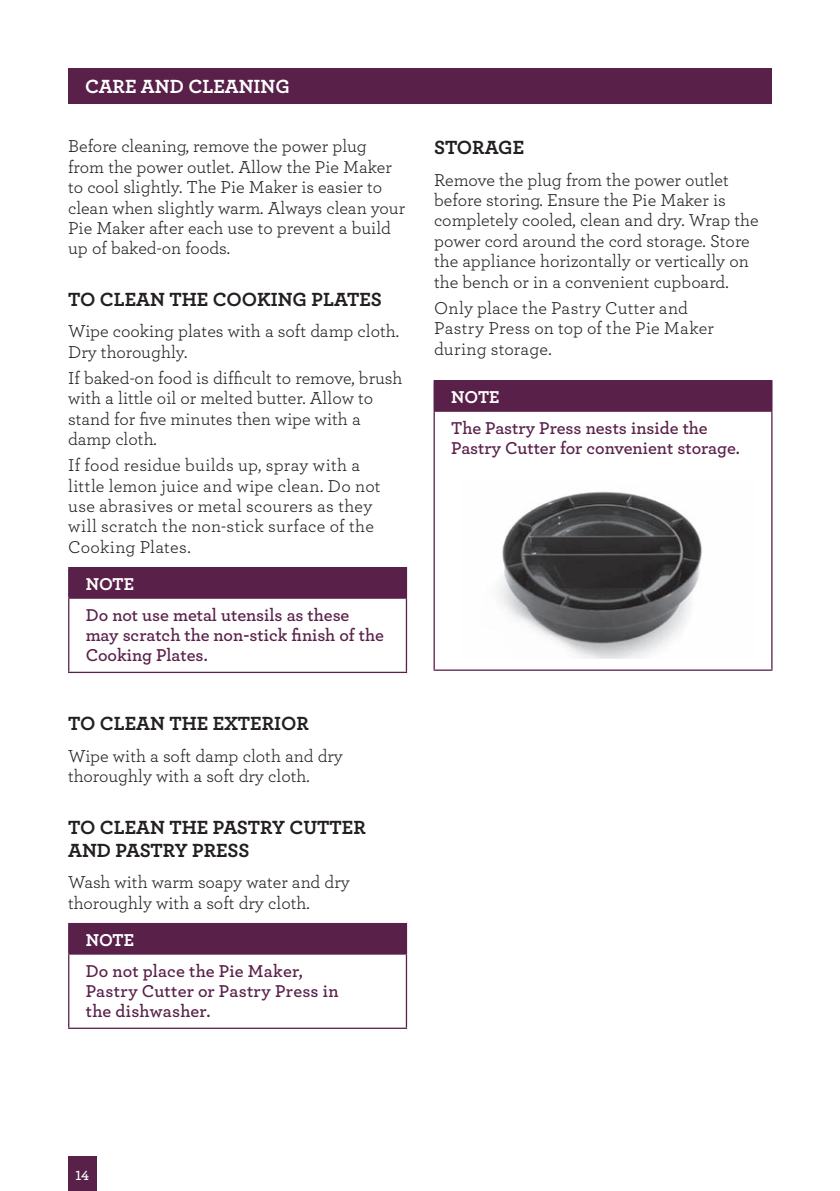
<style>
.page{position:relative;width:840px;height:1191px;background:#fff}
.page>*{position:absolute;margin:0;border:0;box-sizing:border-box;transform-origin:0 0}
.t1{font:20px/23px "Archer Bold LF";color:#231f20}
.t2{font:20px "Archer Bold LF";color:#fff}
.t3{font:18px/20.4px "Archer Book LF";color:#231f20}
.t4{font:18px/20px "Archer Semibold LF";color:#592049}
.t5{font:18px "Archer Bold LF";color:#fff}
.t6{font:14px "Archer Semibold LF";color:#fff}
</style>
<div class="page">
<div style="left:68px;top:1157px;width:28px;height:34px;background:#592049"></div>
<div style="left:68px;top:68px;width:703px;height:36px;background:#592049"></div>
<div style="left:69px;top:568px;width:337px;height:30px;background:#592049"></div>
<svg style="left:68px;top:568px;width:1px;height:29px"></svg>
<hr style="left:405px;top:568px;width:2px;height:29px;background:#592049">
<hr style="left:68px;top:567px;width:339px;height:1px;background:#592049">
<hr style="left:68px;top:599px;width:1px;height:72px;background:#592049">
<hr style="left:405px;top:599px;width:2px;height:72px;background:#592049">
<hr style="left:68px;top:671px;width:339px;height:2px;background:#592049">
<hr style="left:68px;top:597px;width:339px;height:2px;background:#592049">
<div style="left:69px;top:923px;width:337px;height:31px;background:#592049"></div>
<svg style="left:68px;top:924px;width:1px;height:29px"></svg>
<hr style="left:405px;top:924px;width:2px;height:29px;background:#592049">
<hr style="left:68px;top:923px;width:339px;height:1px;background:#592049">
<hr style="left:68px;top:954px;width:1px;height:73px;background:#592049">
<hr style="left:405px;top:954px;width:2px;height:73px;background:#592049">
<hr style="left:68px;top:1027px;width:339px;height:2px;background:#592049">
<hr style="left:68px;top:953px;width:339px;height:1px;background:#592049">
<div style="left:434px;top:381px;width:337px;height:30px;background:#592049"></div>
<svg style="left:433px;top:381px;width:1px;height:29px"></svg>
<hr style="left:770px;top:381px;width:2px;height:29px;background:#592049">
<hr style="left:433px;top:380px;width:339px;height:1px;background:#592049">
<hr style="left:433px;top:412px;width:1px;height:257px;background:#592049">
<hr style="left:770px;top:412px;width:2px;height:257px;background:#592049">
<hr style="left:433px;top:669px;width:339px;height:2px;background:#592049">
<hr style="left:433px;top:410px;width:339px;height:2px;background:#592049">
<img style="left:499px;top:491px;width:204px;height:168px">
<p class="t2" style="left:109px;top:73px;width:182px">GE HEADDCLEANING</p>
<p class="t2" style="left:85px;top:73px;width:86px">PACARE AN</p>
<p class="t2" style="left:194px;top:73px;width:51px">ER.....</p>
<p class="t3" style="left:68px;top:136px;width:338px">Before cleaning, remove the power plug from the power outlet. Allow the Pie Maker to cool slightly. The Pie Maker is easier to clean when slightly warm. Always clean your Pie Maker after each use to prevent a build up of baked-on foods.</p>
<p class="t1" style="left:68px;top:287px;width:46px">TO CLEAN</p>
<p class="t1" style="left:169px;top:287px;width:14px">THE</p>
<p class="t1" style="left:213px;top:287px;width:15px">COOKING</p>
<p class="t1" style="left:311px;top:287px;width:13px">PLATES</p>
<p class="t3" style="left:68px;top:321px;width:332px">Wipe cooking plates with a soft damp cloth.<br>Dry thoroughly.</p>
<p class="t3" style="left:68px;top:367px;width:335px">If baked-on food is difficult to remove, brush with a little oil or melted butter. Allow to stand for five minutes then wipe with a damp cloth.</p>
<p class="t3" style="left:68px;top:454px;width:314px">If food residue builds up, spray with a little lemon juice and wipe clean. Do not use abrasives or metal scourers as they will scratch the non-stick surface of the Cooking Plates.</p>
<p class="t5" style="left:86px;top:573px;width:50px">NOTE</p>
<p class="t4" style="left:86px;top:604px;width:299px">Do not use metal utensils as these may scratch the non-stick finish of the<br>Cooking Plates.</p>
<p class="t1" style="left:68px;top:711px;width:46px">TO CLEAN</p>
<p class="t1" style="left:169px;top:711px;width:14px">THE</p>
<p class="t1" style="left:213px;top:711px;width:38px">EXTERIOR</p>
<p class="t3" style="left:68px;top:745px;width:276px">Wipe with a soft damp cloth and dry thoroughly with a soft dry cloth.</p>
<p class="t1" style="left:68px;top:815px;width:299px">TO CLEAN THE PASTRY CUTTER<br>AND PASTRY PRESS</p>
<p class="t3" style="left:68px;top:871px;width:283px">Wash with warm soapy water and dry thoroughly with a soft dry cloth.</p>
<p class="t5" style="left:86px;top:928px;width:50px">NOTE</p>
<p class="t4" style="left:86px;top:960px;width:254px">Do not place the Pie Maker,<br>Pastry Cutter or Pastry Press in the dishwasher.</p>
<p class="t1" style="left:434px;top:135px;width:25px">STORAGE</p>
<p class="t3" style="left:434px;top:169px;width:326px">Remove the plug from the power outlet before storing. Ensure the Pie Maker is completely cooled, clean and dry. Wrap the power cord around the cord storage. Store the appliance horizontally or vertically on the bench or in a convenient cupboard.</p>
<p class="t3" style="left:434px;top:297px;width:281px">Only place the Pastry Cutter and<br>Pastry Press on top of the Pie Maker during storage.</p>
<p class="t5" style="left:451px;top:386px;width:50px">NOTE</p>
<p class="t4" style="left:451px;top:417px;width:290px">The Pastry Press nests inside the<br>Pastry Cutter for convenient storage.</p>
<p class="t6" style="left:75px;top:1166px;width:15px">14</p>
</div>
